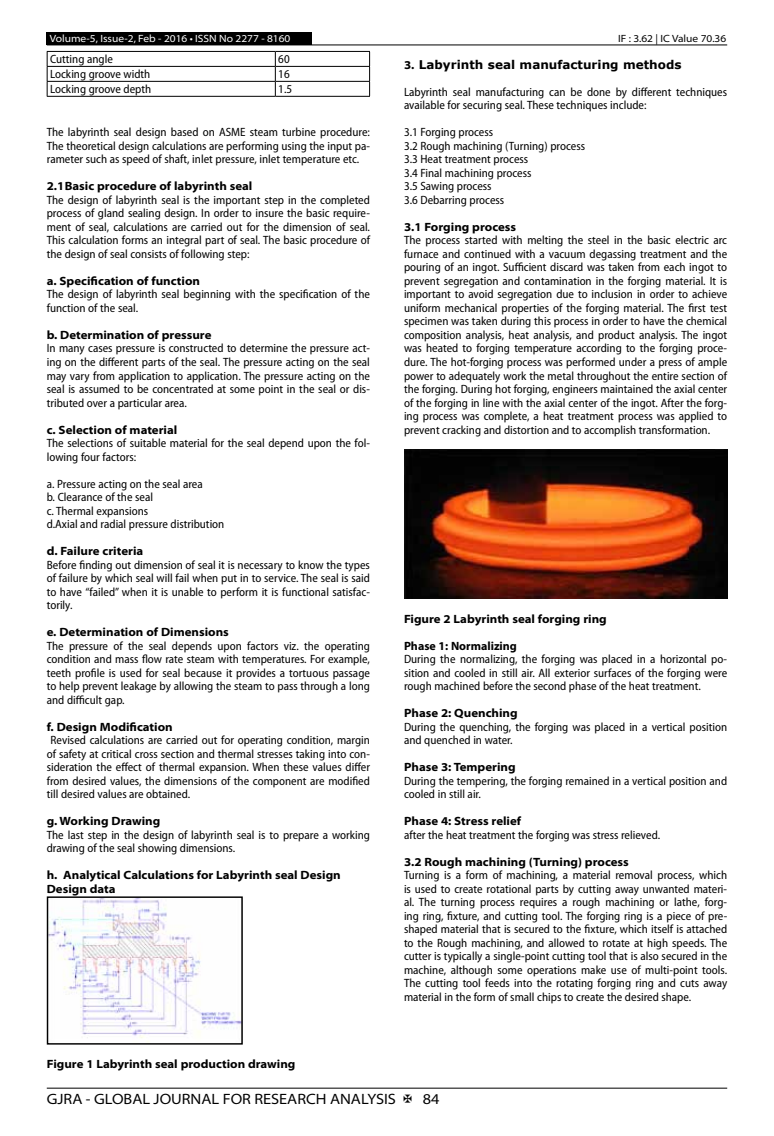
<style>
.page{position:relative;width:774px;height:1136px;background:#fff}
.page>*{position:absolute;margin:0;border:0;box-sizing:border-box;transform-origin:0 0}
.t1{font:semi-expanded 15px "Myriad Pro";color:#000}
.t2{font:semi-condensed 12px/13.5px "Myriad Pro";color:#000;text-align:justify}
.t3{font:700 semi-expanded 12px/13.5px "Myriad Pro";color:#000}
.t4{font:700 12px "Verdana";color:#000}
.t5{font:700 12px "Myriad Pro";color:#000}
.t6{font:semi-expanded 10.5px "Myriad Pro";color:#fff}
.t7{font:semi-expanded 10.5px "Myriad Pro";color:#000}
.s1{font-family:"Myriad Pro";font-stretch:semi-expanded}
</style>
<div class="page">
<hr style="left:47px;top:1087px;width:680px;height:1px;background:#000">
<div style="left:47px;top:32px;width:265px;height:13px;background:#000"></div>
<hr style="left:47px;top:45px;width:680px;height:1px;background:#000">
<hr style="left:47px;top:51px;width:228px;height:1px;background:#000">
<hr style="left:275px;top:51px;width:95px;height:1px;background:#000">
<hr style="left:47px;top:66px;width:228px;height:1px;background:#000">
<hr style="left:275px;top:66px;width:95px;height:1px;background:#000">
<hr style="left:47px;top:81px;width:228px;height:1px;background:#000">
<hr style="left:275px;top:81px;width:95px;height:1px;background:#000">
<svg style="left:275px;top:52px;width:1px;height:44px"></svg>
<svg style="left:47px;top:52px;width:1px;height:44px"></svg>
<svg style="left:369px;top:52px;width:1px;height:44px"></svg>
<hr style="left:47px;top:96px;width:228px;height:1px;background:#000">
<hr style="left:275px;top:96px;width:95px;height:1px;background:#000">
<img style="left:49px;top:898px;width:192px;height:144px">
<div style="left:47px;top:896px;width:196px;height:148px;border:1px solid #000"></div>
<img style="left:404px;top:449px;width:323px;height:149px">
<p class="t6" style="left:50px;top:32px;width:242px">Volume-5, Issue-2, Feb - 2016 • ISSN No 2277 - 8160</p>
<p class="t7" style="left:618px;top:32px;width:110px">IF : 3.62 | IC Value 70.36</p>
<p class="t2" style="left:50px;top:53px;width:64px">Cutting angle</p>
<p class="t2" style="left:278px;top:53px;width:13px">60</p>
<p class="t2" style="left:50px;top:68px;width:102px">Locking groove width</p>
<p class="t2" style="left:278px;top:68px;width:13px">16</p>
<p class="t2" style="left:50px;top:83px;width:103px">Locking groove depth</p>
<p class="t2" style="left:278px;top:83px;width:15px">1.5</p>
<p class="t2" style="left:47px;top:126px;width:325px">The labyrinth seal design based on ASME steam turbine procedure:<br>The theoretical design calculations are performing using the input pa&shy;rameter such as speed of shaft, inlet pressure, inlet temperature etc.</p>
<p class="t3" style="left:47px;top:180px;width:207px">2.1Basic procedure of labyrinth seal</p>
<p class="t2" style="left:47px;top:193px;width:325px">The design of labyrinth seal is the important step in the completed process of gland sealing design. In order to insure the basic require&shy;ment of seal, calculations are carried out for the dimension of seal.<br>This calculation forms an integral part of seal. The basic procedure of the design of seal consists of following step:</p>
<p class="t3" style="left:47px;top:274px;width:155px">a. Specification of function</p>
<p class="t2" style="left:47px;top:288px;width:325px">The design of labyrinth seal beginning with the specification of the function of the seal.</p>
<p class="t3" style="left:47px;top:328px;width:166px">b. Determination of pressure</p>
<p class="t2" style="left:47px;top:342px;width:325px">In many cases pressure is constructed to determine the pressure act&shy;ing on the different parts of the seal. The pressure acting on the seal may vary from application to application. The pressure acting on the seal is assumed to be concentrated at some point in the seal or dis&shy;tributed over a particular area.</p>
<p class="t3" style="left:47px;top:423px;width:132px">c. Selection of material</p>
<p class="t2" style="left:47px;top:436px;width:325px">The selections of suitable material for the seal depend upon the fol&shy;lowing four factors:</p>
<p class="t2" style="left:47px;top:477px;width:179px;text-align:left">a. Pressure acting on the seal area<br>b. Clearance of the seal<br>c. Thermal expansions<br>d.Axial and radial pressure distribution</p>
<p class="t3" style="left:47px;top:544px;width:98px">d. Failure criteria</p>
<p class="t2" style="left:47px;top:558px;width:325px">Before finding out dimension of seal it is necessary to know the types of failure by which seal will fail when put in to service. The seal is said to have “failed” when it is unable to perform it is functional satisfac&shy;torily.</p>
<p class="t3" style="left:47px;top:625px;width:184px">e. Determination of Dimensions</p>
<p class="t2" style="left:47px;top:639px;width:325px">The pressure of the seal depends upon factors viz. the operating condition and mass flow rate steam with temperatures. For example, teeth profile is used for seal because it provides a tortuous passage to help prevent leakage by allowing the steam to pass through a long and difficult gap.</p>
<p class="t3" style="left:47px;top:720px;width:128px">f. Design Modification</p>
<p class="t2" style="left:47px;top:733px;width:325px;text-indent:4px">Revised calculations are carried out for operating condition, margin of safety at critical cross section and thermal stresses taking into con&shy;sideration the effect of thermal expansion. When these values differ from desired values, the dimensions of the component are modified till desired values are obtained.</p>
<p class="t3" style="left:47px;top:814px;width:115px">g. Working Drawing</p>
<p class="t2" style="left:47px;top:828px;width:325px">The last step in the design of labyrinth seal is to prepare a working drawing of the seal showing dimensions.</p>
<p class="t3" style="left:47px;top:868px;width:296px">h. Analytical Calculations for Labyrinth seal Design<br>Design data</p>
<p class="t4" style="left:404px;top:56px;width:279px"><span class="s1">3.</span> Labyrinth seal manufacturing methods</p>
<p class="t2" style="left:404px;top:85px;width:325px">Labyrinth seal manufacturing can be done by different techniques available for securing seal. These techniques include:</p>
<p class="t2" style="left:404px;top:126px;width:183px;text-align:left">3.1 Forging process<br>3.2 Rough machining (Turning) process<br>3.3 Heat treatment process<br>3.4 Final machining process<br>3.5 Sawing process<br>3.6 Debarring process</p>
<p class="t3" style="left:404px;top:220px;width:114px">3.1 Forging process</p>
<p class="t2" style="left:404px;top:234px;width:325px">The process started with melting the steel in the basic electric arc furnace and continued with a vacuum degassing treatment and the pouring of an ingot. Sufficient discard was taken from each ingot to prevent segregation and contamination in the forging material. It is important to avoid segregation due to inclusion in order to achieve uniform mechanical properties of the forging material. The first test specimen was taken during this process in order to have the chemical composition analysis, heat analysis, and product analysis. The ingot was heated to forging temperature according to the forging proce&shy;dure. The hot-forging process was performed under a press of ample power to adequately work the metal throughout the entire section of the forging. During hot forging, engineers maintained the axial center of the forging in line with the axial center of the ingot. After the forg&shy;ing process was complete, a heat treatment process was applied to prevent cracking and distortion and to accomplish transformation.</p>
<p class="t3" style="left:404px;top:612px;width:204px">Figure 2 Labyrinth seal forging ring</p>
<p class="t5" style="left:404px;top:639px;width:114px">Phase 1: Normalizing</p>
<p class="t2" style="left:404px;top:652px;width:325px">During the normalizing, the forging was placed in a horizontal po&shy;sition and cooled in still air. All exterior surfaces of the forging were rough machined before the second phase of the heat treatment.</p>
<p class="t3" style="left:404px;top:706px;width:115px">Phase 2: Quenching</p>
<p class="t2" style="left:404px;top:720px;width:325px">During the quenching, the forging was placed in a vertical position and quenched in water.</p>
<p class="t3" style="left:404px;top:760px;width:113px">Phase 3: Tempering</p>
<p class="t2" style="left:404px;top:774px;width:325px">During the tempering, the forging remained in a vertical position and cooled in still air.</p>
<p class="t3" style="left:404px;top:814px;width:119px">Phase 4: Stress relief</p>
<p class="t2" style="left:404px;top:828px;width:258px">after the heat treatment the forging was stress relieved.</p>
<p class="t3" style="left:404px;top:855px;width:226px">3.2 Rough machining (Turning) process</p>
<p class="t2" style="left:404px;top:868px;width:325px">Turning is a form of machining, a material removal process, which is used to create rotational parts by cutting away unwanted materi&shy;al. The turning process requires a rough machining or lathe, forg&shy;ing ring, fixture, and cutting tool. The forging ring is a piece of pre&shy;shaped material that is secured to the fixture, which itself is attached to the Rough machining, and allowed to rotate at high speeds. The cutter is typically a single-point cutting tool that is also secured in the machine, although some operations make use of multi-point tools.<br>The cutting tool feeds into the rotating forging ring and cuts away material in the form of small chips to create the desired shape.</p>
<p class="t3" style="left:47px;top:1057px;width:250px">Figure 1 Labyrinth seal production drawing</p>
<p class="t1" style="left:47px;top:1090px;width:351px">GJRA - GLOBAL JOURNAL FOR RESEARCH ANALYSIS</p>
<p class="t1" style="left:423px;top:1090px;width:18px">84</p>
</div>
